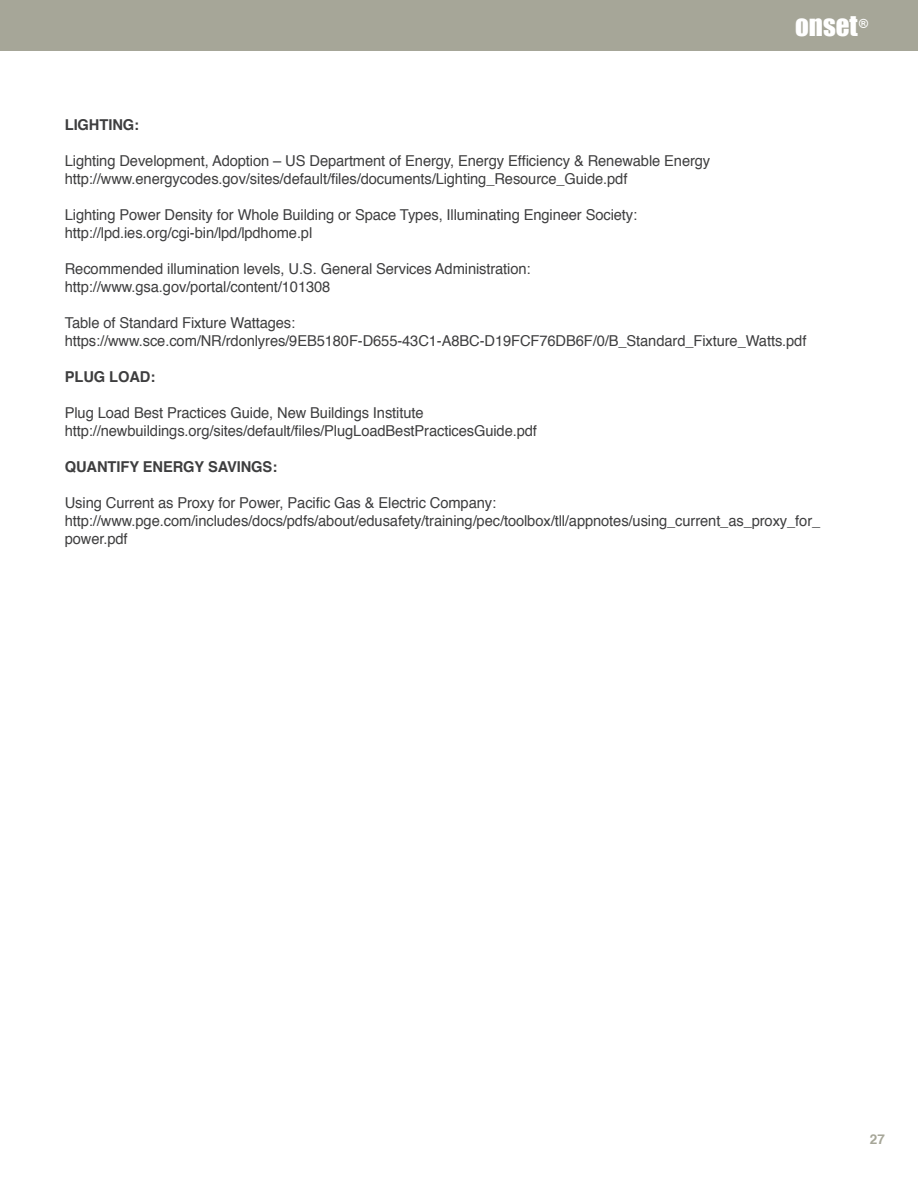
<style>
.page{position:relative;width:918px;height:1188px;background:#fff}
.page>*{position:absolute;margin:0;border:0;box-sizing:border-box;transform-origin:0 0}
.t1{font:27px "Impact";color:#fff}
.t2{font:15px/18px "Helvetica";letter-spacing:-.005em;color:#3e3e3f}
.t3{font:700 15px "Helvetica";letter-spacing:-.005em;color:#3e3e3f}
.t4{font:700 13.5px "Helvetica";color:#a6a698}
</style>
<div class="page">
<div style="left:0;top:0;width:918px;height:51px;background:#a6a698"></div>
<p class="t1" style="left:795px;top:9px;width:75px">ONSET<sup>®</sup></p>
<p class="t3" style="left:65px;top:113px;width:76px">LIGHTING:</p>
<p class="t2" style="left:65px;top:152px;width:647px">Lighting Development, Adoption – US Department of Energy, Energy Efficiency &amp; Renewable Energy</p>
<p class="t2" style="left:65px;top:170px;width:564px">http://www.energycodes.gov/sites/default/files/documents/Lighting_Resource_Guide.pdf</p>
<p class="t2" style="left:65px;top:206px;width:574px">Lighting Power Density for Whole Building or Space Types, Illuminating Engineer Society:</p>
<p class="t2" style="left:65px;top:224px;width:249px">http://lpd.ies.org/cgi-bin/lpd/lpdhome.pl</p>
<p class="t2" style="left:65px;top:260px;width:467px">Recommended illumination levels, U.S. General Services Administration:</p>
<p class="t2" style="left:65px;top:278px;width:267px">http://www.gsa.gov/portal/content/101308</p>
<p class="t2" style="left:65px;top:314px;width:232px">Table of Standard Fixture Wattages:</p>
<p class="t2" style="left:65px;top:332px;width:743px">https://www.sce.com/NR/rdonlyres/9EB5180F-D655-43C1-A8BC-D19FCF76DB6F/0/B_Standard_Fixture_Watts.pdf</p>
<p class="t3" style="left:65px;top:365px;width:92px">PLUG LOAD:</p>
<p class="t2" style="left:65px;top:404px;width:360px">Plug Load Best Practices Guide, New Buildings Institute</p>
<p class="t2" style="left:65px;top:422px;width:474px">http://newbuildings.org/sites/default/files/PlugLoadBestPracticesGuide.pdf</p>
<p class="t3" style="left:65px;top:455px;width:214px">QUANTIFY ENERGY SAVINGS:</p>
<p class="t2" style="left:65px;top:494px;width:433px">Using Current as Proxy for Power, Pacific Gas &amp; Electric Company:</p>
<p class="t2" style="left:65px;top:512px;width:757px">http://www.pge.com/includes/docs/pdfs/about/edusafety/training/pec/toolbox/tll/appnotes/using_current_as_proxy_for_ power.pdf</p>
<p class="t4" style="left:870px;top:1128px;width:17px">27</p>
</div>
